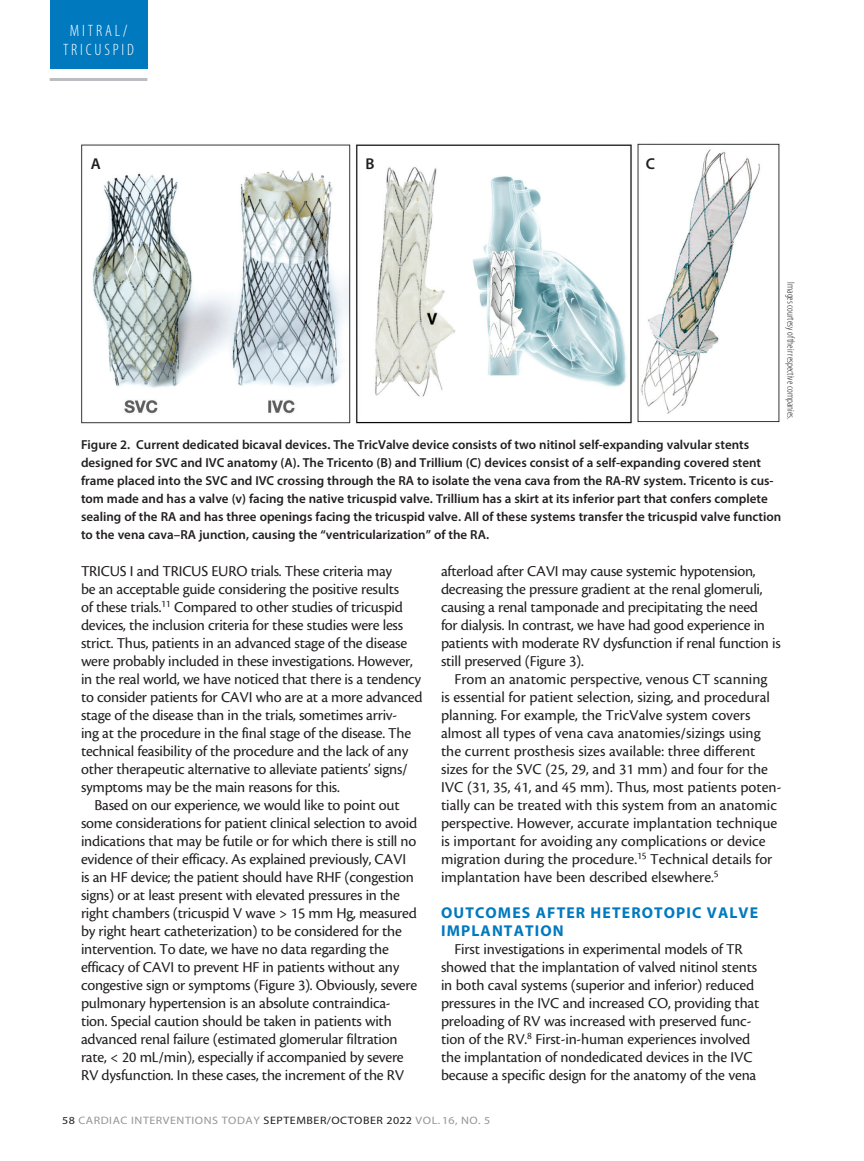
<style>
.page{position:relative;width:864px;height:1161px;background:#fff}
.page>*{position:absolute;margin:0;border:0;box-sizing:border-box;transform-origin:0 0}
.t1{font:300 condensed 16.5px/18.3px "Myriad Pro";letter-spacing:.17em;color:#fff;text-align:center}
.body{font:15.75px/18px "Cronos Pro";letter-spacing:-.015em;color:#231f20}
.subhead{font:700 15.75px/18px "Myriad Pro";letter-spacing:.07em;color:#0079bf}
.figure_labels{font:600 15.75px "Myriad Pro";color:#231f20}
.t2{font:600 13.05px/18px "Myriad Pro";color:#231f20}
.t3{font:10.8px "Myriad Pro";letter-spacing:.045em;color:#939598;scale:1.11 1}
.footnote{font:300 condensed 10.5px "Myriad Pro";color:#231f20}
.s1{color:#231f20}
</style>
<div class="page">
<div style="left:50px;top:0;width:97px;height:69px;background:#0079bf"></div>
<hr style="left:50px;top:78px;width:97px;height:3px;background:#bcbdc0">
<img style="left:81px;top:143px;width:699px;height:281px">
<p class="t1" style="left:63px;top:22px;width:73px">MITRAL/<br>TRICUSPID</p>
<p class="figure_labels" style="left:91px;top:154px;width:12px">A</p>
<p class="figure_labels" style="left:365px;top:154px;width:11px">B</p>
<p class="figure_labels" style="left:646px;top:154px;width:11px">C</p>
<p class="footnote" style="left:797px;top:282px;width:139px;rotate:90deg">Images courtesy of their respective companies.</p>
<p class="t2" style="left:81px;top:435px;width:702px">Figure 2. Current dedicated bicaval devices. The TricValve device consists of two nitinol self-expanding valvular stents designed for SVC and IVC anatomy (A). The Tricento (B) and Trillium (C) devices consist of a self-expanding covered stent frame placed into the SVC and IVC crossing through the RA to isolate the vena cava from the RA-RV system. Tricento is cus&shy;tom made and has a valve (v) facing the native tricuspid valve. Trillium has a skirt at its inferior part that confers complete sealing of the RA and has three openings facing the tricuspid valve. All of these systems transfer the tricuspid valve function to the vena cava–RA junction, causing the “ventricularization” of the RA.</p>
<p class="body" style="left:81px;top:562px;width:343px">TRICUS I and TRICUS EURO trials. These criteria may<br>be an acceptable guide considering the positive results<br>of these trials.<sup>11</sup> Compared to other studies of tricuspid devices, the inclusion criteria for these studies were less strict. Thus, patients in an advanced stage of the disease were probably included in these investigations. However, in the real world, we have noticed that there is a tendency to consider patients for CAVI who are at a more advanced stage of the disease than in the trials, sometimes arriv-<br>ing at the procedure in the final stage of the disease. The technical feasibility of the procedure and the lack of any other therapeutic alternative to alleviate patients’ signs/ symptoms may be the main reasons for this.</p>
<p class="body" style="left:81px;top:796px;width:338px;text-indent:14px">Based on our experience, we would like to point out some considerations for patient clinical selection to avoid indications that may be futile or for which there is still no evidence of their efficacy. As explained previously, CAVI is an HF device; the patient should have RHF (congestion signs) or at least present with elevated pressures in the right chambers (tricuspid V wave &gt; 15 mm Hg, measured by right heart catheterization) to be considered for the intervention. To date, we have no data regarding the efficacy of CAVI to prevent HF in patients without any congestive sign or symptoms (Figure 3). Obviously, severe pulmonary hypertension is an absolute contraindica&shy;tion. Special caution should be taken in patients with advanced renal failure (estimated glomerular filtration rate, &lt; 20 mL/min), especially if accompanied by severe RV dysfunction. In these cases, the increment of the RV</p>
<p class="body" style="left:441px;top:562px;width:341px">afterload after CAVI may cause systemic hypotension, decreasing the pressure gradient at the renal glomeruli, causing a renal tamponade and precipitating the need<br>for dialysis. In contrast, we have had good experience in patients with moderate RV dysfunction if renal function is still preserved (Figure 3).</p>
<p class="body" style="left:441px;top:670px;width:342px;text-indent:14px">From an anatomic perspective, venous CT scanning<br>is essential for patient selection, sizing, and procedural planning. For example, the TricValve system covers almost all types of vena cava anatomies/sizings using the current prosthesis sizes available: three different sizes for the SVC (25, 29, and 31 mm) and four for the IVC (31, 35, 41, and 45 mm). Thus, most patients poten&shy;tially can be treated with this system from an anatomic perspective. However, accurate implantation technique is important for avoiding any complications or device migration during the procedure.<sup>15</sup> Technical details for implantation have been described elsewhere.<sup>5</sup></p>
<p class="subhead" style="left:441px;top:903px;width:319px">OUTCOMES AFTER HETEROTOPIC VALVE<br>IMPLANTATION</p>
<p class="body" style="left:441px;top:940px;width:320px;text-align:center">First investigations in experimental models of TR showed that the implantation of valved nitinol stents in both caval systems (superior and inferior) reduced pressures in the IVC and increased CO, providing that preloading of RV was increased with preserved func&shy;tion of the RV.<sup>8</sup> First-in-human experiences involved the implantation of nondedicated devices in the IVC because a specific design for the anatomy of the vena</p>
<p class="t3" style="left:62px;top:1113px;width:387px"><span class="s1">58</span> CARDIAC INTERVENTIONS TODAY <span class="s1">SEPTEMBER/OCTOBER 2022</span> VOL. 16, NO. 5</p>
</div>
